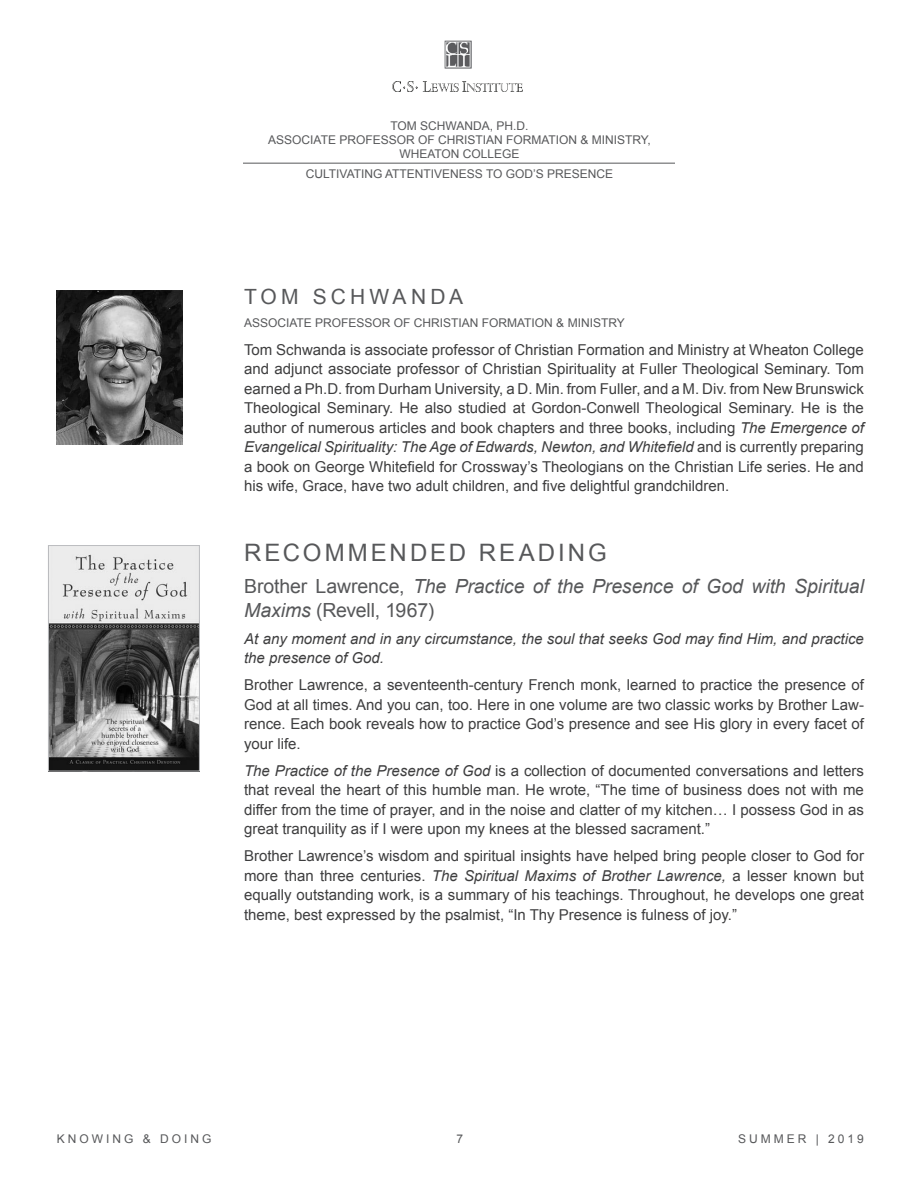
<style>
.page{position:relative;width:918px;height:1188px;background:#fff}
.page>*{position:absolute;margin:0;border:0;box-sizing:border-box;transform-origin:0 0}
.recRead_Subhead{font:24px "Arial";letter-spacing:.125em;color:#57585a}
.galliardBody{font:21px "Arial";letter-spacing:.195em;color:#57585a}
.recRead_Subhead-2{font:italic 19.5px/24px "Arial";letter-spacing:-.005em;color:#57585a}
.recRead_Subhead-3{font:15px/19.5px "Arial";color:#3e3e3f;text-align:justify}
.galliardBody-2{font:15px/19.5px "Arial";color:#3e3e3f;text-align:justify}
.recRead_Subhead-4{font:italic 15px/19.5px "Arial";color:#3e3e3f}
.galliardBody-3{font:12px/14px "Arial";color:#57585a;text-align:center}
.galliardBody-4{font:12px "Arial";letter-spacing:.25em;color:#57585a}
.s1{font-style:italic}
.s2{font-style:normal}
</style>
<div class="page">
<hr style="left:243px;top:163px;width:432px;height:1px;background:#57585a">
<img style="left:392px;top:82px;width:131px;height:10px">
<img style="left:444px;top:41px;width:28px;height:27px">
<img style="left:56px;top:290px;width:127px;height:154px">
<img style="left:50px;top:547px;width:148px;height:222px">
<div style="left:48px;top:545px;width:152px;height:226px;border:1px solid #bcbdc0"></div>
<p class="galliardBody-3" style="left:268px;top:119px;width:384px">TOM SCHWANDA, PH.D.<br>ASSOCIATE PROFESSOR OF CHRISTIAN FORMATION &amp; MINISTRY,<br>WHEATON COLLEGE</p>
<p class="galliardBody-3" style="left:306px;top:167px;width:309px">CULTIVATING ATTENTIVENESS TO GOD’S PRESENCE</p>
<p class="galliardBody" style="left:244px;top:283px;width:221px">TOM SCHWANDA</p>
<p class="galliardBody-3" style="left:244px;top:316px;width:382px">ASSOCIATE PROFESSOR OF CHRISTIAN FORMATION &amp; MINISTRY</p>
<p class="galliardBody-2" style="left:244px;top:340px;width:621px">Tom Schwanda is associate professor of Christian Formation and Ministry at Wheaton College and adjunct associate professor of Christian Spirituality at Fuller Theological Seminary. Tom earned a Ph.D. from Durham University, a D. Min. from Fuller, and a M. Div. from New Brunswick Theological Seminary. He also studied at Gordon-Conwell Theological Seminary. He is the author of numerous articles and book chapters and three books, including <span class="s1">The Emergence of Evangelical Spirituality: The Age of Edwards, Newton, and Whitefield</span> and is currently preparing a book on George Whitefield for Crossway’s Theologians on the Christian Life series. He and his wife, Grace, have two adult children, and five delightful grandchildren.</p>
<p class="recRead_Subhead" style="left:244px;top:537px;width:364px">RECOMMENDED READING</p>
<p class="recRead_Subhead-2" style="left:244px;top:574px;width:621px"><span class="s2">Brother Lawrence,</span> The Practice of the Presence of God with Spiritual<br>Maxims <span class="s2">(Revell, 1967)</span></p>
<p class="recRead_Subhead-4" style="left:244px;top:629px;width:621px">At any moment and in any circumstance, the soul that seeks God may find Him, and practice the presence of God.</p>
<p class="recRead_Subhead-3" style="left:244px;top:675px;width:621px">Brother Lawrence, a seventeenth-century French monk, learned to practice the presence of God at all times. And you can, too. Here in one volume are two classic works by Brother Law&shy;rence. Each book reveals how to practice God’s presence and see His glory in every facet of your life.</p>
<p class="recRead_Subhead-3" style="left:244px;top:761px;width:621px"><span class="s1">The Practice of the Presence of God</span> is a collection of documented conversations and letters that reveal the heart of this humble man. He wrote, “The time of business does not with me differ from the time of prayer, and in the noise and clatter of my kitchen… I possess God in as great tranquility as if I were upon my knees at the blessed sacrament.”</p>
<p class="recRead_Subhead-3" style="left:244px;top:846px;width:621px">Brother Lawrence’s wisdom and spiritual insights have helped bring people closer to God for more than three centuries. <span class="s1">The Spiritual Maxims of Brother Lawrence,</span> a lesser known but equally outstanding work, is a summary of his teachings. Throughout, he develops one great theme, best expressed by the psalmist, “In Thy Presence is fulness of joy.”</p>
<p class="galliardBody-4" style="left:57px;top:1131px;width:156px">KNOWING &amp; DOING</p>
<p class="galliardBody-3" style="left:456px;top:1132px;width:8px">7</p>
<p class="galliardBody-4" style="left:738px;top:1131px;width:127px">SUMMER | 2019</p>
</div>
